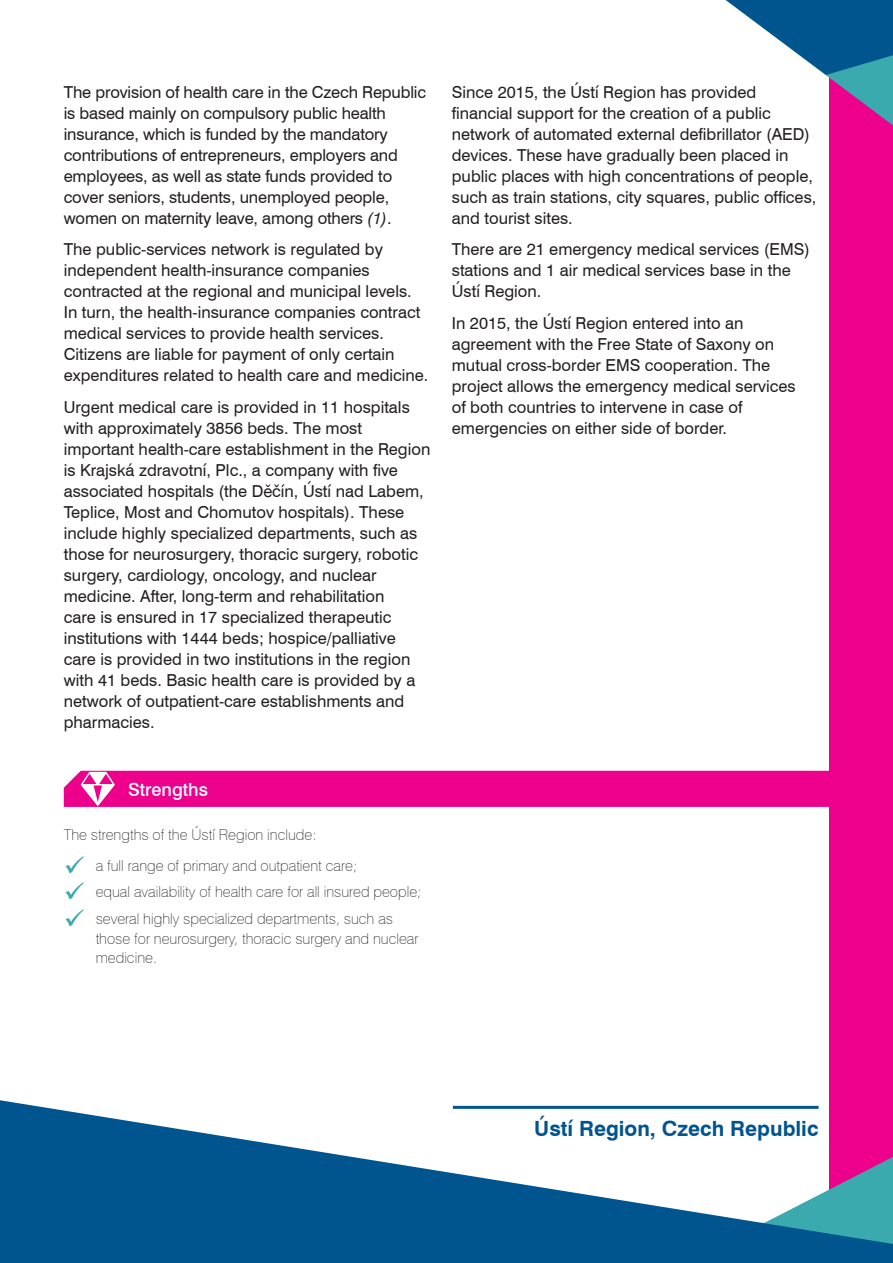
<style>
.page{position:relative;width:893px;height:1263px;background:#fff}
.page>*{position:absolute;margin:0;border:0;box-sizing:border-box;transform-origin:0 0}
.t1{font:700 21px "Swiss 721 BT";color:#00558f}
.t2{font:500 18px "Swiss 721 BT";color:#fff}
.t3{font:16.5px/21px "Swiss 721 BT";color:#231f20}
.t4{font:100 15px/30.2px "Swiss 721 BT";color:#231f20}
.s1{font-style:italic}
.s2{font-family:"Helvetica Neue"}
</style>
<div class="page">
<div style="left:829px;top:0;width:64px;height:1263px;background:#ec008c"></div>
<svg style="left:726px;top:0;width:167px;height:125px"></svg>
<svg style="left:0;top:1100px;width:893px;height:163px;fill:#00558f"></svg>
<hr style="left:453px;top:1106px;width:366px;height:3px;background:#00558f">
<div style="left:64px;top:771px;width:765px;height:36px;background:#ec008c"></div>
<p class="t3" style="left:64px;top:81px;width:364px">The provision of health care in the Czech Republic is based mainly on compulsory public health insurance, which is funded by the mandatory contributions of entrepreneurs, employers and employees, as well as state funds provided to cover seniors, students, unemployed people, women on maternity leave, among others <span class="s1">(1)</span>.</p>
<p class="t3" style="left:64px;top:239px;width:366px">The public-services network is regulated by independent health-insurance companies contracted at the regional and municipal levels.<br>In turn, the health-insurance companies contract medical services to provide health services.<br>Citizens are liable for payment of only certain expenditures related to health care and medicine.</p>
<p class="t3" style="left:64px;top:396px;width:368px">Urgent medical care is provided in 11 hospitals with approximately 3856 beds. The most important health-care establishment in the Region is Krajská zdravotní, Plc., a company with five associated hospitals (the D<span class="s2">ě</span>čín, Ústí nad Labem, Teplice, Most and Chomutov hospitals). These include highly specialized departments, such as those for neurosurgery, thoracic surgery, robotic surgery, cardiology, oncology, and nuclear medicine. After, long-term and rehabilitation<br>care is ensured in 17 specialized therapeutic institutions with 1444 beds; hospice/palliative care is provided in two institutions in the region with 41 beds. Basic health care is provided by a network of outpatient-care establishments and pharmacies.</p>
<p class="t2" style="left:128px;top:778px;width:82px">Strengths</p>
<p class="t4" style="left:96px;top:820px;width:263px;text-indent:-32px">The strengths of the Ústí Region include:<br>a full range of primary and outpatient care;</p>
<p class="t4" style="left:96px;top:878px;width:327px;line-height:27px">equal availability of health care for all insured people; several highly specialized departments, such as</p>
<p class="t4" style="left:96px;top:929px;width:324px;line-height:19.5px">those for neurosurgery, thoracic surgery and nuclear medicine.</p>
<p class="t3" style="left:452px;top:81px;width:366px">Since 2015, the Ústí Region has provided financial support for the creation of a public network of automated external defibrillator (AED) devices. These have gradually been placed in public places with high concentrations of people, such as train stations, city squares, public offices, and tourist sites.</p>
<p class="t3" style="left:452px;top:239px;width:360px">There are 21 emergency medical services (EMS) stations and 1 air medical services base in the<br>Ústí Region.</p>
<p class="t3" style="left:452px;top:312px;width:345px">In 2015, the Ústí Region entered into an agreement with the Free State of Saxony on mutual cross-border EMS cooperation. The project allows the emergency medical services of both countries to intervene in case of emergencies on either side of border.</p>
<p class="t1" style="left:534px;top:1116px;width:286px">Ústí Region, Czech Republic</p>
</div>
